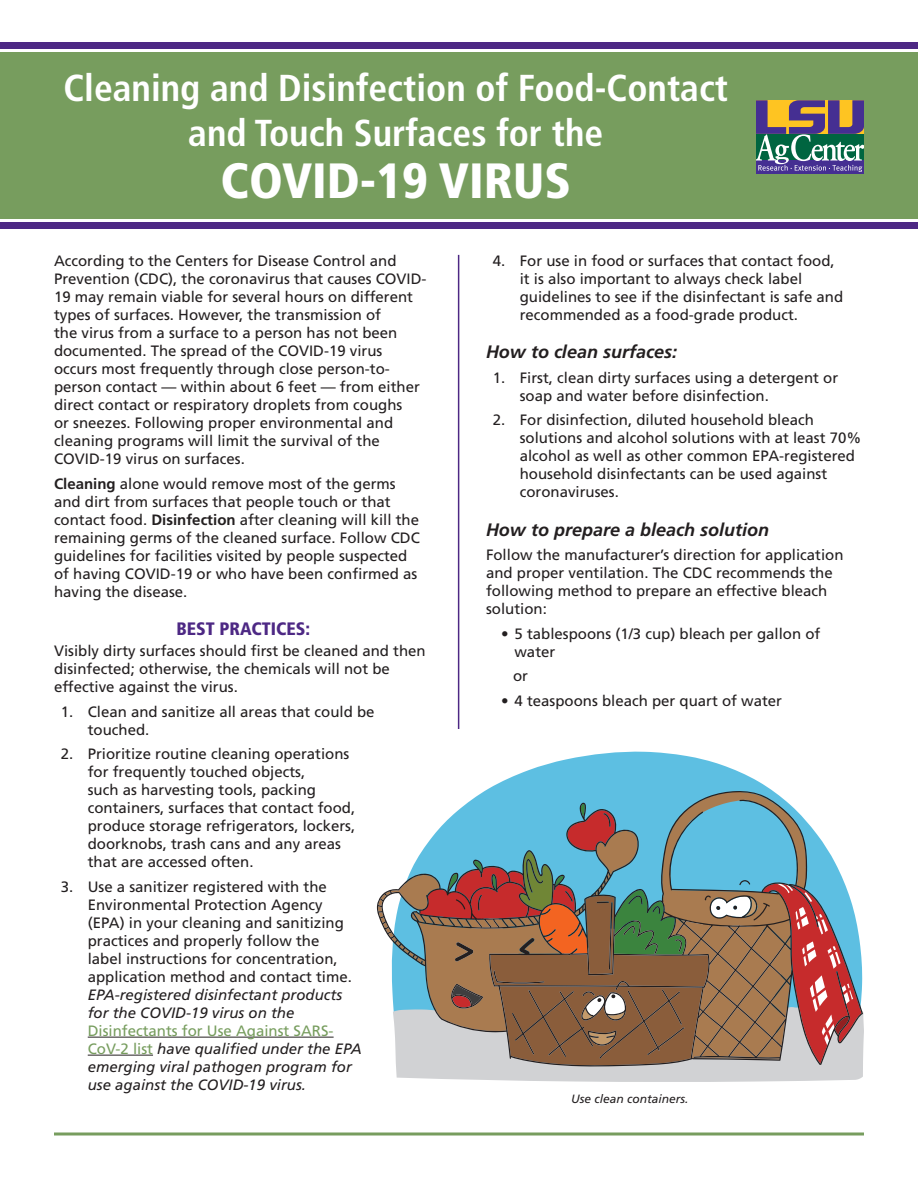
<style>
.page{position:relative;width:918px;height:1188px;background:#fff}
.page>*{position:absolute;margin:0;border:0;box-sizing:border-box;transform-origin:0 0}
.Heading_1{font:900 condensed 49.5px "Frutiger LT Std";color:#fff}
.Heading_1-2{font:700 condensed 37.5px/45px "Frutiger LT Std";color:#fff;text-align:center}
.Header_3{font:italic 700 18px "Frutiger LT Std";color:#231f20}
.Header_2{font:900 condensed 18px "Frutiger LT Std";color:#4d2884}
.body_text{font:15px/18px "Frutiger LT Std";color:#231f20}
.Bullets{font:15px "Frutiger LT Std";color:#231f20}
.t1{font:italic 12px "Frutiger LT Std";color:#231f20}
.s1{font-weight:700}
.s2{font-style:italic}
.s3{color:#779d5e}
</style>
<div class="page">
<svg style="left:54px;top:1132px;width:810px;height:4px"></svg>
<div style="left:0;top:52px;width:918px;height:167px;background:#779d5e"></div>
<div style="left:756px;top:161px;width:108px;height:13px;background:#452f92"></div>
<svg style="left:756px;top:100px;width:108px;height:72px"></svg>
<hr style="left:458px;top:255px;width:1px;height:474px;background:#4d2884">
<hr style="left:88px;top:1037px;width:246px;height:1px;background:#231f20">
<hr style="left:88px;top:1055px;width:65px;height:1px;background:#231f20">
<div style="left:0;top:42px;width:918px;height:7px;background:#4d2884"></div>
<div style="left:0;top:223px;width:918px;height:6px;background:#4d2884"></div>
<svg style="left:485px;top:751px;width:288px;height:40px;fill:#5dbfe2"></svg>
<svg style="left:378px;top:792px;width:486px;height:290px"></svg>
<h1 class="Heading_1-2" style="left:63px;top:66px;width:666px">Cleaning and Disinfection of Food-Contact and Touch Surfaces for the</h1>
<h1 class="Heading_1" style="left:221px;top:151px;width:352px">COVID-19 VIRUS</h1>
<p class="body_text" style="left:54px;top:252px;width:374px">According to the Centers for Disease Control and Prevention (CDC), the coronavirus that causes COVID-19 may remain viable for several hours on different types of surfaces. However, the transmission of<br>the virus from a surface to a person has not been documented. The spread of the COVID-19 virus occurs most frequently through close person-to&shy;person contact — within about 6 feet — from either direct contact or respiratory droplets from coughs<br>or sneezes. Following proper environmental and cleaning programs will limit the survival of the COVID-19 virus on surfaces.</p>
<p class="body_text" style="left:54px;top:474px;width:367px"><span class="s1">Cleaning</span> alone would remove most of the germs and dirt from surfaces that people touch or that contact food. <span class="s1">Disinfection</span> after cleaning will kill the remaining germs of the cleaned surface. Follow CDC guidelines for facilities visited by people suspected of having COVID-19 or who have been confirmed as having the disease.</p>
<h2 class="Header_2" style="left:176px;top:618px;width:135px">BEST PRACTICES:</h2>
<p class="body_text" style="left:54px;top:642px;width:373px">Visibly dirty surfaces should first be cleaned and then disinfected; otherwise, the chemicals will not be effective against the virus.</p>
<p class="body_text" style="left:88px;top:703px;width:288px;text-indent:-27px">1. Clean and sanitize all areas that could be touched.</p>
<p class="body_text" style="left:88px;top:745px;width:269px;text-indent:-27px">2. Prioritize routine cleaning operations for frequently touched objects,<br>such as harvesting tools, packing containers, surfaces that contact food, produce storage refrigerators, lockers, doorknobs, trash cans and any areas that are accessed often.</p>
<p class="body_text" style="left:88px;top:877px;width:275px;text-indent:-27px">3. Use a sanitizer registered with the Environmental Protection Agency (EPA) in your cleaning and sanitizing practices and properly follow the<br>label instructions for concentration, application method and contact time.<br><span class="s2">EPA-registered disinfectant products for the COVID-19 virus on the </span><span class="s3">Disinfectants for Use Against SARS-CoV-2 list</span> <span class="s2">have qualified under the EPA emerging viral pathogen program for use against the COVID-19 virus.</span></p>
<p class="body_text" style="left:520px;top:252px;width:325px;text-indent:-27px">4. For use in food or surfaces that contact food, it is also important to always check label guidelines to see if the disinfectant is safe and recommended as a food-grade product.</p>
<h3 class="Header_3" style="left:486px;top:342px;width:193px">How to clean surfaces:</h3>
<p class="body_text" style="left:520px;top:369px;width:320px;text-indent:-27px">1. First, clean dirty surfaces using a detergent or soap and water before disinfection.</p>
<p class="body_text" style="left:520px;top:411px;width:343px;text-indent:-27px">2. For disinfection, diluted household bleach solutions and alcohol solutions with at least 70% alcohol as well as other common EPA-registered household disinfectants can be used against coronaviruses.</p>
<h3 class="Header_3" style="left:486px;top:519px;width:285px">How to prepare a bleach solution</h3>
<p class="body_text" style="left:486px;top:546px;width:359px">Follow the manufacturer’s direction for application and proper ventilation. The CDC recommends the following method to prepare an effective bleach solution:</p>
<p class="body_text" style="left:514px;top:625px;width:307px;text-indent:-14px">• 5 tablespoons (1/3 cup) bleach per gallon of water</p>
<p class="Bullets" style="left:513px;top:667px;width:16px">or</p>
<p class="body_text" style="left:501px;top:692px;width:283px">• 4 teaspoons bleach per quart of water</p>
<p class="t1" style="left:571px;top:1092px;width:119px">Use clean containers.</p>
</div>
